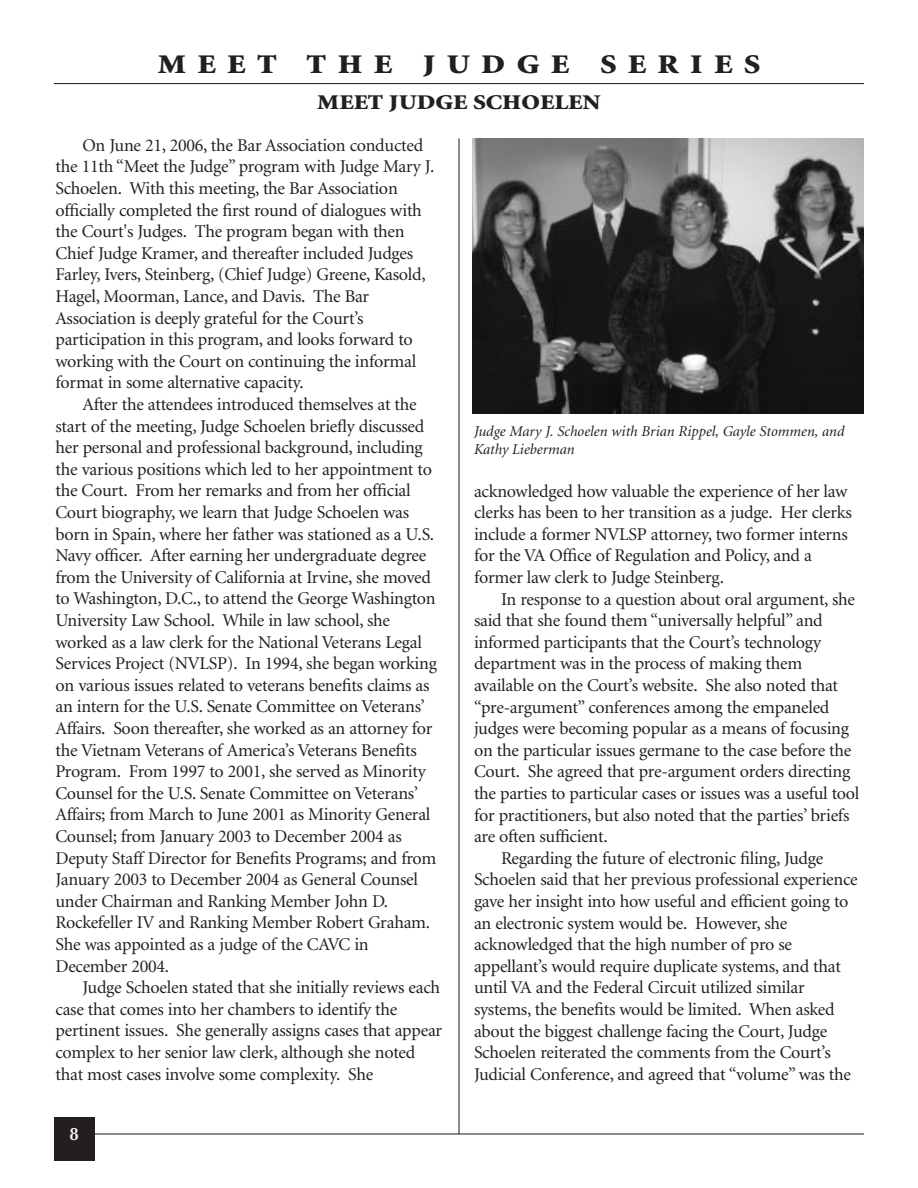
<style>
.page{position:relative;width:918px;height:1188px;background:#fff}
.page>*{position:absolute;margin:0;border:0;box-sizing:border-box;transform-origin:0 0}
.t1{font:900 27px "Minion";letter-spacing:.35em;color:#231f20;scale:1.2 1}
.t2{font:900 21px "Minion";color:#231f20;scale:1.2 1}
.t3{font:18px/21.6px "Minion";letter-spacing:-.015em;color:#231f20}
.t4{font:600 18px "Optima";color:#fff}
.t5{font:italic 15px/18px "Minion";color:#231f20}
</style>
<div class="page">
<hr style="left:75px;top:1133px;width:789px;height:2px;background:#231f20">
<div style="left:54px;top:1117px;width:40px;height:44px;background:#231f20"></div>
<hr style="left:458px;top:138px;width:2px;height:996px;background:#231f20">
<img style="left:472px;top:138px;width:392px;height:276px">
<hr style="left:54px;top:83px;width:810px;height:1px;background:#231f20">
<h1 class="t1" style="left:158px;top:54px;width:504px">MEET THE JUDGE SERIES</h1>
<p class="t2" style="left:317px;top:94px;width:238px">MEET JUDGE SCHOELEN</p>
<p class="t3" style="left:56px;top:136px;width:380px;text-indent:27px">On June 21, 2006, the Bar Association conducted the 11th “Meet the Judge” program with Judge Mary J.<br>Schoelen. With this meeting, the Bar Association officially completed the first round of dialogues with the Court's Judges. The program began with then Chief Judge Kramer, and thereafter included Judges Farley, Ivers, Steinberg, (Chief Judge) Greene, Kasold, Hagel, Moorman, Lance, and Davis. The Bar Association is deeply grateful for the Court’s participation in this program, and looks forward to working with the Court on continuing the informal format in some alternative capacity.</p>
<p class="t3" style="left:56px;top:395px;width:383px;text-indent:27px">After the attendees introduced themselves at the start of the meeting, Judge Schoelen briefly discussed her personal and professional background, including the various positions which led to her appointment to the Court. From her remarks and from her official Court biography, we learn that Judge Schoelen was born in Spain, where her father was stationed as a U.S.<br>Navy officer. After earning her undergraduate degree from the University of California at Irvine, she moved to Washington, D.C., to attend the George Washington University Law School. While in law school, she worked as a law clerk for the National Veterans Legal Services Project (NVLSP). In 1994, she began working on various issues related to veterans benefits claims as an intern for the U.S. Senate Committee on Veterans’ Affairs. Soon thereafter, she worked as an attorney for the Vietnam Veterans of America’s Veterans Benefits Program. From 1997 to 2001, she served as Minority Counsel for the U.S. Senate Committee on Veterans’ Affairs; from March to June 2001 as Minority General Counsel; from January 2003 to December 2004 as Deputy Staff Director for Benefits Programs; and from January 2003 to December 2004 as General Counsel under Chairman and Ranking Member John D.<br>Rockefeller IV and Ranking Member Robert Graham.<br>She was appointed as a judge of the CAVC in December 2004.</p>
<p class="t3" style="left:56px;top:978px;width:388px;text-indent:27px">Judge Schoelen stated that she initially reviews each case that comes into her chambers to identify the pertinent issues. She generally assigns cases that appear complex to her senior law clerk, although she noted that most cases involve some complexity. She</p>
<p class="t4" style="left:70px;top:1126px;width:11px">8</p>
<p class="t5" style="left:474px;top:423px;width:372px">Judge Mary J. Schoelen with Brian Rippel, Gayle Stommen, and<br>Kathy Lieberman</p>
<p class="t3" style="left:474px;top:481px;width:379px">acknowledged how valuable the experience of her law clerks has been to her transition as a judge. Her clerks include a former NVLSP attorney, two former interns for the VA Office of Regulation and Policy, and a former law clerk to Judge Steinberg.</p>
<p class="t3" style="left:501px;top:589px;width:356px">In response to a question about oral argument, she</p>
<p class="t3" style="left:474px;top:611px;width:350px">said that she found them “universally helpful” and</p>
<p class="t3" style="left:474px;top:633px;width:349px">informed participants that the Court’s technology</p>
<p class="t3" style="left:474px;top:654px;width:330px">department was in the process of making them</p>
<p class="t3" style="left:474px;top:676px;width:366px">available on the Court’s website. She also noted that</p>
<p class="t3" style="left:474px;top:697px;width:357px">“pre-argument” conferences among the empaneled</p>
<p class="t3" style="left:474px;top:719px;width:377px">judges were becoming popular as a means of focusing</p>
<p class="t3" style="left:474px;top:741px;width:379px">on the particular issues germane to the case before the</p>
<p class="t3" style="left:474px;top:762px;width:378px">Court. She agreed that pre-argument orders directing</p>
<p class="t3" style="left:474px;top:784px;width:387px">the parties to particular cases or issues was a useful tool</p>
<p class="t3" style="left:474px;top:805px;width:377px">for practitioners, but also noted that the parties’ briefs</p>
<p class="t3" style="left:474px;top:827px;width:135px">are often sufficient.</p>
<p class="t3" style="left:501px;top:849px;width:324px">Regarding the future of electronic filing, Judge</p>
<p class="t3" style="left:474px;top:870px;width:385px">Schoelen said that her previous professional experience</p>
<p class="t3" style="left:474px;top:892px;width:376px">gave her insight into how useful and efficient going to</p>
<p class="t3" style="left:474px;top:913px;width:315px">an electronic system would be. However, she</p>
<p class="t3" style="left:474px;top:935px;width:320px">acknowledged that the high number of pro se</p>
<p class="t3" style="left:474px;top:957px;width:369px">appellant’s would require duplicate systems, and that</p>
<p class="t3" style="left:474px;top:978px;width:332px">until VA and the Federal Circuit utilized similar</p>
<p class="t3" style="left:474px;top:1000px;width:362px">systems, the benefits would be limited. When asked</p>
<p class="t3" style="left:474px;top:1021px;width:355px">about the biggest challenge facing the Court, Judge</p>
<p class="t3" style="left:474px;top:1043px;width:358px">Schoelen reiterated the comments from the Court’s</p>
<p class="t3" style="left:474px;top:1065px;width:378px">Judicial Conference, and agreed that “volume” was the</p>
</div>
